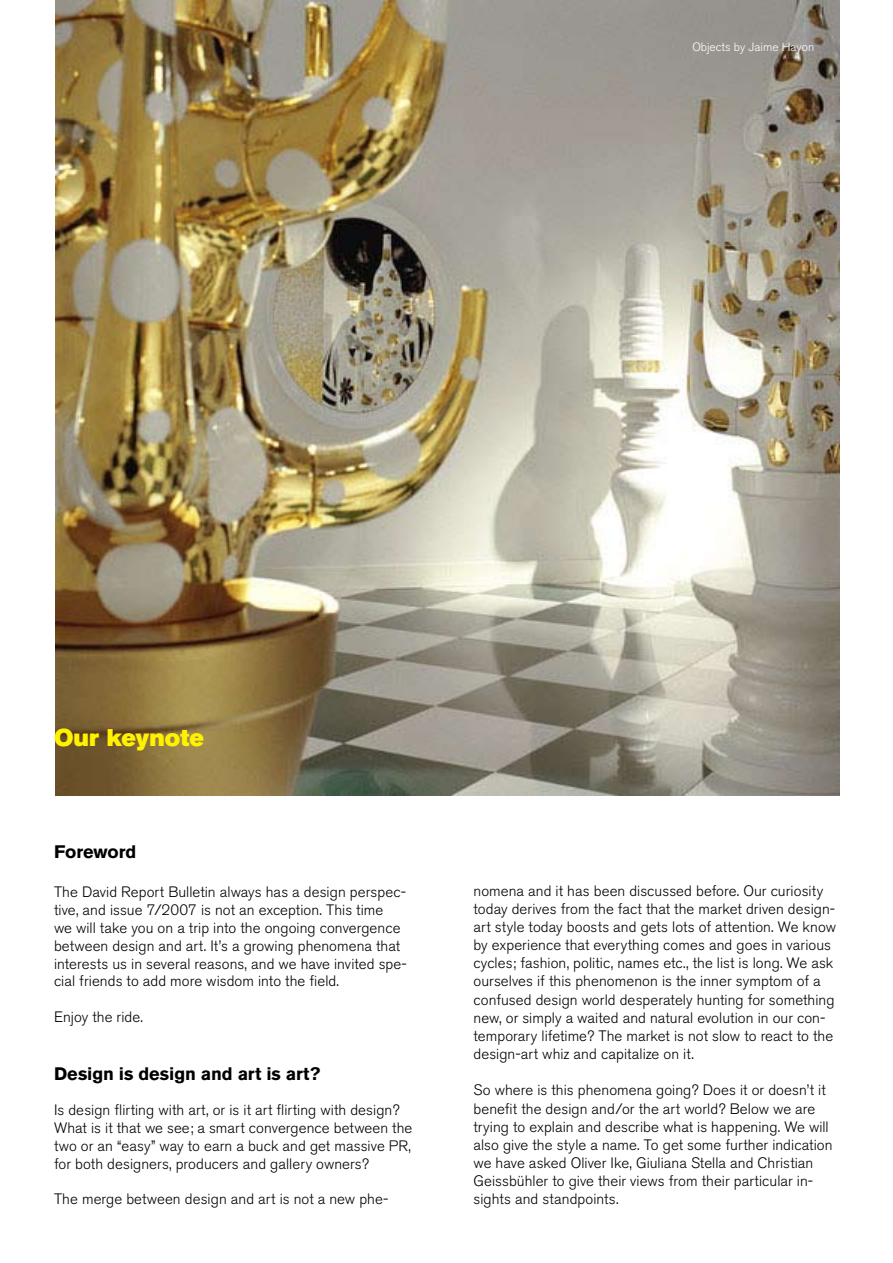
<style>
.page{position:relative;width:893px;height:1263px;background:#fff}
.page>*{position:absolute;margin:0;border:0;box-sizing:border-box;transform-origin:0 0}
.t1{font:24px "Akzidenz Grotesk BE Super";color:#fff200}
.t2{font:700 18px "Akzidenz Grotesk BE";letter-spacing:-.005em;color:#000}
.t3{font:300 15px/18.1px "Akzidenz Grotesk BE";letter-spacing:.005em;color:#000}
.t4{font:300 12px "Akzidenz Grotesk BE";color:#fff}
</style>
<div class="page">
<img style="left:55px;top:0;width:785px;height:795px">
<p class="t4" style="left:692px;top:40px;width:123px">Objects by Jaime Hayon</p>
<h1 class="t1" style="left:54px;top:724px;width:151px">Our keynote</h1>
<p class="t2" style="left:54px;top:841px;width:84px">Foreword</p>
<p class="t3" style="left:54px;top:884px;width:354px;line-height:17.7px">The David Report Bulletin always has a design perspec&shy;tive, and issue 7/2007 is not an exception. This time<br>we will take you on a trip into the ongoing convergence between design and art. It’s a growing phenomena that interests us in several reasons, and we have invited spe&shy;cial friends to add more wisdom into the field.</p>
<p class="t3" style="left:54px;top:1008px;width:91px">Enjoy the ride.</p>
<p class="t2" style="left:54px;top:1063px;width:268px">Design is design and art is art?</p>
<p class="t3" style="left:54px;top:1102px;width:360px;line-height:17.7px">Is design flirting with art, or is it art flirting with design?<br>What is it that we see; a smart convergence between the two or an “easy” way to earn a buck and get massive PR, for both designers, producers and gallery owners?</p>
<p class="t3" style="left:54px;top:1190px;width:336px">The merge between design and art is not a new phe-</p>
<p class="t3" style="left:473px;top:882px;width:364px">nomena and it has been discussed before. Our curiosity today derives from the fact that the market driven design&shy;art style today boosts and gets lots of attention. We know by experience that everything comes and goes in various cycles; fashion, politic, names etc., the list is long. We ask ourselves if this phenomenon is the inner symptom of a confused design world desperately hunting for something new, or simply a waited and natural evolution in our con&shy;temporary lifetime? The market is not slow to react to the design-art whiz and capitalize on it.</p>
<p class="t3" style="left:473px;top:1081px;width:361px">So where is this phenomena going? Does it or doesn’t it benefit the design and/or the art world? Below we are trying to explain and describe what is happening. We will also give the style a name. To get some further indication we have asked Oliver Ike, Giuliana Stella and Christian Geissbühler to give their views from their particular in&shy;sights and standpoints.</p>
</div>
